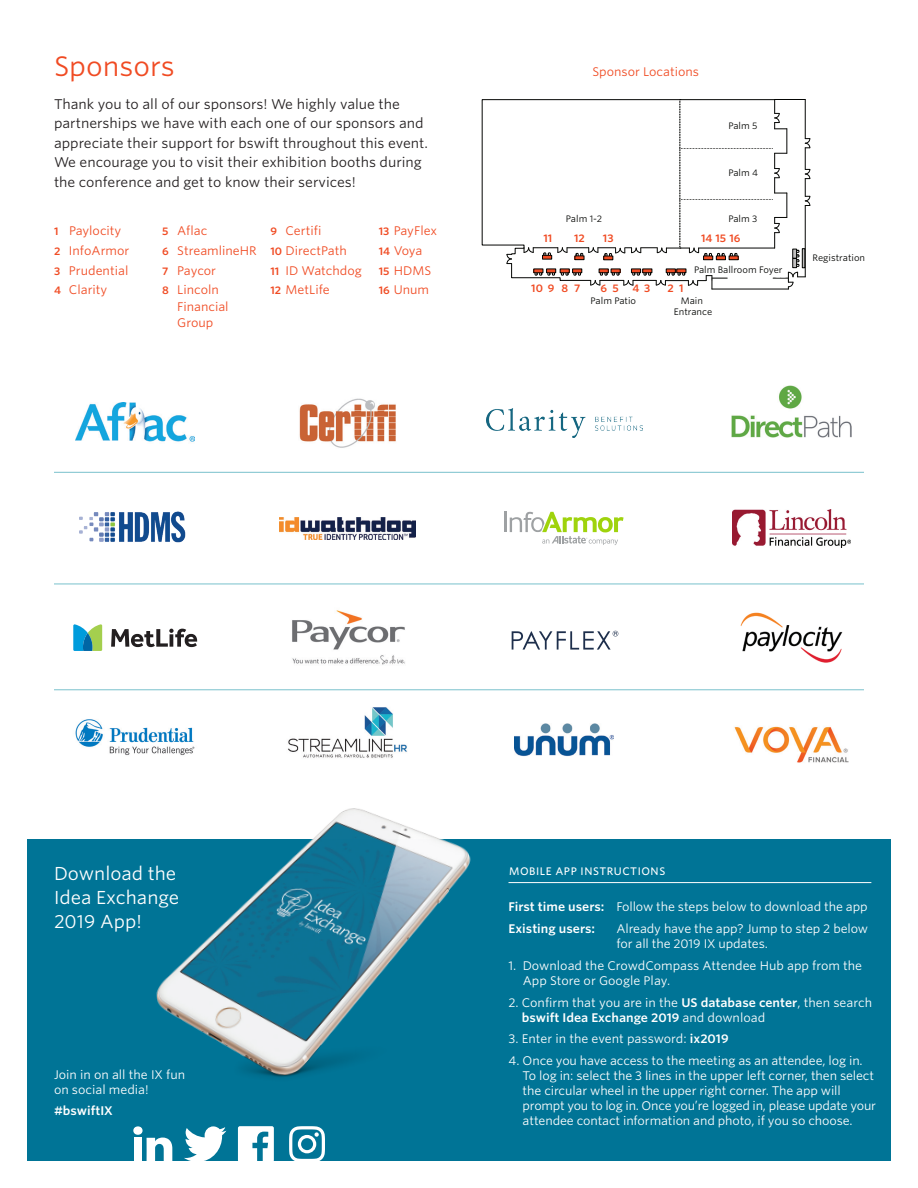
<style>
.page{position:relative;width:918px;height:1188px;background:#fff}
.page>*{position:absolute;margin:0;border:0;box-sizing:border-box;transform-origin:0 0}
.t1{font:27px "Whitney S Sm";color:#f04b23}
.t2{font:18px/24px "Whitney S Sm";color:#fff}
.t3{font:13.5px/19.5px "Whitney S Sm";color:#231f20}
.t4{font:12px/15px "Whitney S Sm";letter-spacing:-.01em;color:#fff}
.t5{font:12px/16.5px "Whitney S Sm";color:#f04b23}
.t6{font:600 12px "Whitney S Sm";color:#fff}
.t7{font:600 10.5px "Whitney S Sm";color:#f04b23}
.t8{font:500 10.5px "Whitney S Sm";letter-spacing:.05em;color:#fff}
.t9{font:9px/10.8px "Whitney S Sm";color:#040503;text-align:center}
.s1{font-weight:600;font-size:10.5px}
.s2{font-weight:600}
</style>
<div class="page">
<svg style="left:481px;top:99px;width:25px;height:147px"></svg>
<hr style="left:712px;top:289px;width:76px;height:1px;background:#040503">
<svg style="left:506px;top:99px;width:305px;height:190px"></svg>
<div style="left:27px;top:839px;width:864px;height:322px;background:#007496"></div>
<img style="left:76px;top:403px;width:119px;height:39px">
<img style="left:731px;top:385px;width:121px;height:52px">
<hr style="left:505px;top:512px;width:2px;height:20px;background:#9ea1a3">
<svg style="left:510px;top:512px;width:114px;height:33px"></svg>
<img style="left:292px;top:610px;width:113px;height:55px">
<img style="left:515px;top:724px;width:99px;height:32px">
<img style="left:732px;top:510px;width:119px;height:37px">
<img style="left:734px;top:726px;width:115px;height:37px">
<img style="left:740px;top:612px;width:103px;height:51px">
<img style="left:288px;top:707px;width:119px;height:51px">
<svg style="left:512px;top:631px;width:106px;height:19px"></svg>
<img style="left:75px;top:719px;width:120px;height:37px">
<img style="left:280px;top:518px;width:135px;height:21px">
<hr style="left:54px;top:472px;width:810px;height:1px;background:#79c1cc">
<hr style="left:54px;top:584px;width:810px;height:1px;background:#79c1cc">
<hr style="left:54px;top:689px;width:810px;height:1px;background:#79c1cc">
<hr style="left:508px;top:882px;width:363px;height:1px;background:#fff">
<img style="left:299px;top:398px;width:97px;height:50px">
<img style="left:486px;top:409px;width:156px;height:29px">
<img style="left:80px;top:511px;width:106px;height:32px">
<svg style="left:111px;top:629px;width:86px;height:18px"></svg>
<svg style="left:73px;top:624px;width:29px;height:27px"></svg>
<img style="left:156px;top:808px;width:377px;height:270px">
<div style="left:134px;top:1138px;width:8px;height:24px;background:#fff"></div>
<svg style="left:147px;top:1138px;width:25px;height:23px"></svg>
<div style="left:133px;top:1126px;width:10px;height:9px;background:#fff;border-radius:50%"></div>
<svg style="left:184px;top:1126px;width:42px;height:35px"></svg>
<svg style="left:238px;top:1126px;width:36px;height:35px"></svg>
<svg style="left:289px;top:1126px;width:36px;height:35px"></svg>
<p class="t1" style="left:54px;top:47px;width:122px">Sponsors</p>
<p class="t3" style="left:54px;top:94px;width:376px">Thank you to all of our sponsors! We highly value the partnerships we have with each one of our sponsors and appreciate their support for bswift throughout this event.<br>We encourage you to visit their exhibition booths during the conference and get to know their services!</p>
<p class="t5" style="left:54px;top:222px;width:69px"><span class="s1">1</span> Paylocity</p>
<p class="t5" style="left:54px;top:242px;width:77px"><span class="s1">2</span> InfoArmor</p>
<p class="t5" style="left:54px;top:262px;width:76px"><span class="s1">3</span> Prudential</p>
<p class="t5" style="left:54px;top:282px;width:55px"><span class="s1">4</span> Clarity</p>
<p class="t5" style="left:162px;top:222px;width:47px"><span class="s1">5</span> Aflac</p>
<p class="t5" style="left:162px;top:242px;width:96px"><span class="s1">6</span> StreamlineHR</p>
<p class="t5" style="left:162px;top:262px;width:55px"><span class="s1">7</span> Paycor</p>
<p class="t5" style="left:177px;top:282px;width:53px;text-indent:-15px"><span class="s1">8</span> Lincoln<br>Financial<br>Group</p>
<p class="t5" style="left:271px;top:222px;width:52px"><span class="s1">9</span> Certifi</p>
<p class="t5" style="left:271px;top:242px;width:78px"><span class="s1">10</span> DirectPath</p>
<p class="t5" style="left:271px;top:262px;width:93px"><span class="s1">11</span> ID Watchdog</p>
<p class="t5" style="left:271px;top:282px;width:61px"><span class="s1">12</span> MetLife</p>
<p class="t5" style="left:379px;top:222px;width:60px"><span class="s1">13</span> PayFlex</p>
<p class="t5" style="left:379px;top:242px;width:45px"><span class="s1">14</span> Voya</p>
<p class="t5" style="left:379px;top:262px;width:54px"><span class="s1">15</span> HDMS</p>
<p class="t5" style="left:379px;top:282px;width:52px"><span class="s1">16</span> Unum</p>
<p class="t5" style="left:592px;top:63px;width:108px">Sponsor Locations</p>
<p class="t9" style="left:728px;top:120px;width:31px">Palm 5</p>
<p class="t9" style="left:728px;top:167px;width:31px">Palm 4</p>
<p class="t9" style="left:566px;top:213px;width:38px">Palm 1-2</p>
<p class="t9" style="left:728px;top:213px;width:30px">Palm 3</p>
<p class="t7" style="left:543px;top:231px;width:10px">11</p>
<p class="t7" style="left:574px;top:231px;width:12px">12</p>
<p class="t7" style="left:603px;top:231px;width:12px">13</p>
<p class="t7" style="left:701px;top:231px;width:41px">14 15 16</p>
<p class="t7" style="left:531px;top:281px;width:51px">109 87</p>
<p class="t7" style="left:600px;top:281px;width:20px">6 5</p>
<p class="t7" style="left:633px;top:281px;width:19px">4 3</p>
<p class="t7" style="left:668px;top:281px;width:17px">2 1</p>
<p class="t9" style="left:694px;top:264px;width:90px">Palm Ballroom Foyer</p>
<p class="t9" style="left:591px;top:296px;width:47px">Palm Patio</p>
<p class="t9" style="left:674px;top:296px;width:40px">Main<br>Entrance</p>
<p class="t9" style="left:813px;top:252px;width:54px">Registration</p>
<p class="t2" style="left:54px;top:861px;width:127px">Download the<br>Idea Exchange<br>2019 App!</p>
<p class="t4" style="left:54px;top:1066px;width:133px">Join in on all the IX fun on social media!</p>
<p class="t6" style="left:54px;top:1103px;width:60px">#bswiftIX</p>
<p class="t8" style="left:509px;top:863px;width:158px">MOBILE APP INSTRUCTIONS</p>
<p class="t4" style="left:508px;top:899px;width:361px"><span class="s2">First time users:</span> Follow the steps below to download the app</p>
<p class="t6" style="left:508px;top:920px;width:88px">Existing users:</p>
<p class="t4" style="left:616px;top:921px;width:253px">Already have the app? Jump to step 2 below for all the 2019 IX updates.</p>
<p class="t4" style="left:523px;top:958px;width:341px;text-indent:-14px">1. Download the CrowdCompass Attendee Hub app from the<br>App Store or Google Play.</p>
<p class="t4" style="left:522px;top:995px;width:352px;text-indent:-13px">2. Confirm that you are in the <span class="s2">US database center</span>, then search <span class="s2">bswift Idea Exchange 2019</span> and download</p>
<p class="t4" style="left:508px;top:1031px;width:222px">3. Enter in the event password: <span class="s2">ix2019</span></p>
<p class="t4" style="left:523px;top:1053px;width:355px;text-indent:-14px">4. Once you have access to the meeting as an attendee, log in.<br>To log in: select the 3 lines in the upper left corner, then select the circular wheel in the upper right corner. The app will prompt you to log in. Once you’re logged in, please update your attendee contact information and photo, if you so choose.</p>
</div>
